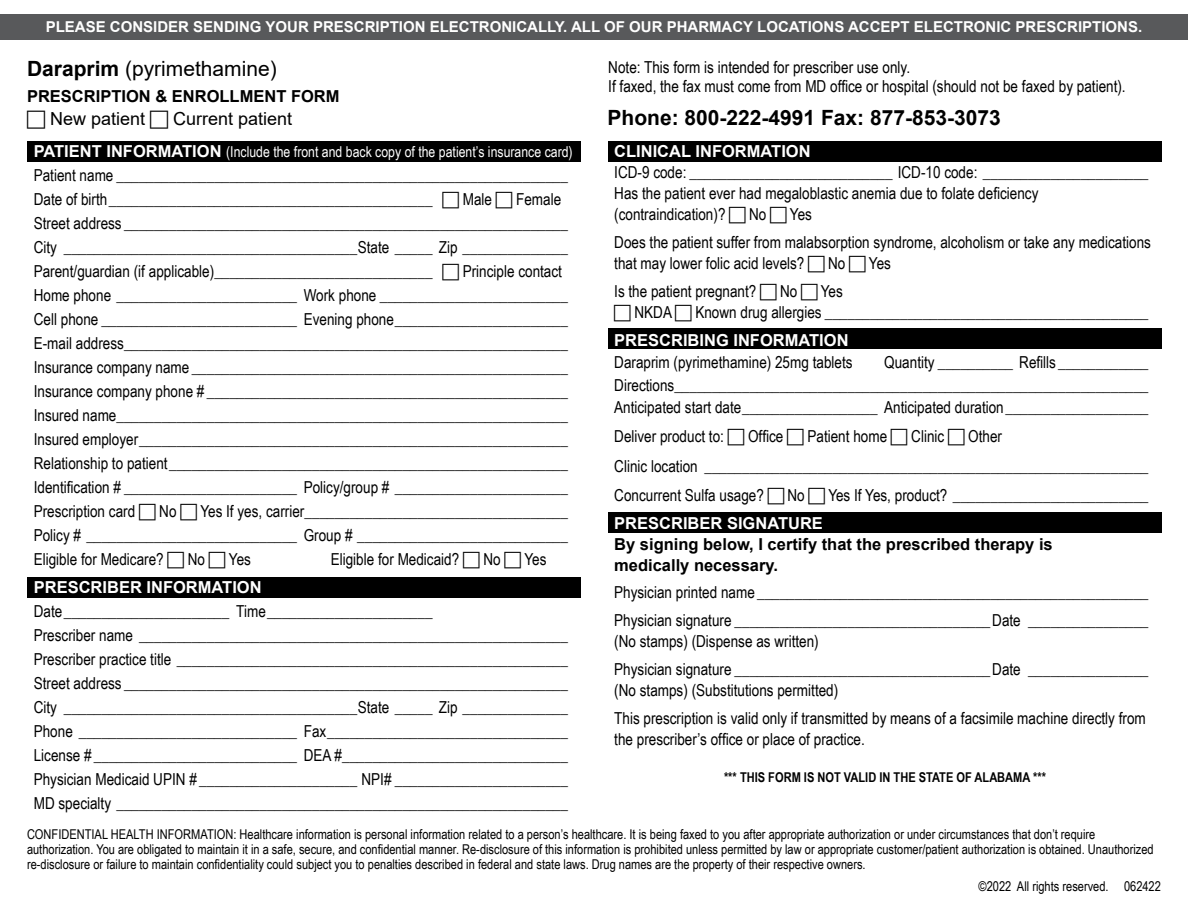
<style>
.page{position:relative;width:1188px;height:918px;background:#fff}
.page>*{position:absolute;margin:0;border:0;box-sizing:border-box;transform-origin:0 0}
.t1{font:700 21px "Arial";color:#000}
.t2{font:21px "Arial";color:#000}
.t3{font:18px "Arial";color:#000}
.t4{font:16.5px/24px "Arial Narrow";color:#000}
.t5{font:700 16.5px/21px "Arial";color:#000}
.t6{font:700 16.5px "Arial";color:#fff}
.t7{font:700 15px "Arial";color:#fff}
.t8{font:15px "Arial Narrow";color:#fff}
.t9{font:13.5px/15px "Arial Narrow";color:#000}
.t10{font:700 13.5px "Arial Narrow";color:#000}
.s1{font-weight:700}
.s2{font-family:"Arial";font-weight:700;font-size:16.5px}
</style>
<div class="page">
<div style="left:608px;top:142px;width:554px;height:20px;background:#000"></div>
<div style="left:608px;top:329px;width:554px;height:20px;background:#000"></div>
<div style="left:608px;top:513px;width:554px;height:20px;background:#000"></div>
<div style="left:27px;top:142px;width:553px;height:20px;background:#000"></div>
<div style="left:27px;top:578px;width:553px;height:20px;background:#000"></div>
<div style="left:0;top:14px;width:1188px;height:26px;background:#58595b"></div>
<p class="t7" style="left:46px;top:16px;width:1098px">PLEASE CONSIDER SENDING YOUR PRESCRIPTION ELECTRONICALLY. ALL OF OUR PHARMACY LOCATIONS ACCEPT ELECTRONIC PRESCRIPTIONS.</p>
<p class="t2" style="left:27px;top:54px;width:251px"><span class="s1">Daraprim</span> (pyrimethamine)</p>
<p class="t5" style="left:27px;top:86px;width:314px">PRESCRIPTION &amp; ENROLLMENT FORM</p>
<p class="t3" style="left:50px;top:106px;width:97px">New patient</p>
<p class="t3" style="left:173px;top:106px;width:121px">Current patient</p>
<p class="t8" style="left:34px;top:141px;width:540px"><span class="s2">PATIENT INFORMATION</span> (Include the front and back copy of the patient’s insurance card)</p>
<p class="t4" style="left:34px;top:163px;width:536px">Patient name ____________________________________________________________<br>Date of birth___________________________________________</p>
<p class="t4" style="left:608px;top:54px;width:303px">Note: This form is intended for prescriber use only.</p>
<p class="t4" style="left:608px;top:74px;width:519px">If faxed, the fax must come from MD office or hospital (should not be faxed by patient).</p>
<p class="t1" style="left:608px;top:103px;width:395px">Phone: 800-222-4991 Fax: 877-853-3073</p>
<p class="t6" style="left:614px;top:140px;width:198px">CLINICAL INFORMATION</p>
<p class="t4" style="left:614px;top:161px;width:536px;line-height:21px">ICD-9 code: ___________________________ ICD-10 code: ______________________<br>Has the patient ever had megaloblastic anemia due to folate deficiency (contraindication)?</p>
<p class="t4" style="left:34px;top:187px;width:536px;text-indent:482px">Female Street address ___________________________________________________________ City _______________________________________State _____ Zip ______________ Parent/guardian (if applicable)_____________________________</p>
<p class="t4" style="left:463px;top:187px;width:31px">Male</p>
<p class="t4" style="left:614px;top:200px;width:538px;line-height:27.8px;text-indent:176px">Yes<br>Does the patient suffer from malabsorption syndrome, alcoholism or take any medications</p>
<p class="t4" style="left:614px;top:251px;width:192px">that may lower folic acid levels?</p>
<p class="t4" style="left:828px;top:251px;width:19px">No</p>
<p class="t4" style="left:869px;top:251px;width:24px">Yes</p>
<p class="t4" style="left:614px;top:279px;width:144px">Is the patient pregnant?</p>
<p class="t4" style="left:780px;top:279px;width:19px">No</p>
<p class="t4" style="left:821px;top:279px;width:24px">Yes</p>
<p class="t4" style="left:635px;top:300px;width:39px">NKDA</p>
<p class="t4" style="left:695px;top:299px;width:455px">Known drug allergies ___________________________________________</p>
<p class="t6" style="left:614px;top:328px;width:236px">PRESCRIBING INFORMATION</p>
<p class="t4" style="left:614px;top:350px;width:240px">Daraprim (pyrimethamine) 25mg tablets</p>
<p class="t4" style="left:749px;top:202px;width:19px">No</p>
<p class="t4" style="left:34px;top:259px;width:536px;text-indent:429px">Principle contact Home phone ________________________ Work phone _________________________ Cell phone __________________________ Evening phone_______________________ E-mail address___________________________________________________________ Insurance company name __________________________________________________ Insurance company phone # ________________________________________________ Insured name____________________________________________________________ Insured employer_________________________________________________________ Relationship to patient_____________________________________________________ Identification # _______________________ Policy/group # _______________________ Prescription card</p>
<p class="t4" style="left:614px;top:350px;width:536px;line-height:22.5px;text-align:justify;text-indent:270px">Quantity __________ Refills ____________ Directions_______________________________________________________________ Anticipated start date__________________ Anticipated duration___________________</p>
<p class="t4" style="left:614px;top:424px;width:111px">Deliver product to:</p>
<p class="t4" style="left:748px;top:424px;width:37px">Office</p>
<p class="t4" style="left:807px;top:424px;width:81px">Patient home</p>
<p class="t4" style="left:911px;top:424px;width:35px">Clinic</p>
<p class="t4" style="left:614px;top:421px;width:536px;line-height:29.2px;text-indent:354px">Other<br>Clinic location ___________________________________________________________<br>Concurrent Sulfa usage?</p>
<p class="t4" style="left:788px;top:482px;width:19px">No</p>
<p class="t4" style="left:828px;top:482px;width:322px">Yes If Yes, product? __________________________</p>
<p class="t6" style="left:614px;top:511px;width:210px">PRESCRIBER SIGNATURE</p>
<p class="t5" style="left:614px;top:534px;width:440px">By signing below, I certify that the prescribed therapy is medically necessary.</p>
<p class="t4" style="left:614px;top:578px;width:536px;line-height:27.8px">Physician printed name ____________________________________________________<br>Physician signature __________________________________Date ________________</p>
<p class="t4" style="left:614px;top:627px;width:536px;line-height:27.8px">(No stamps) (Dispense as written)<br>Physician signature __________________________________Date ________________</p>
<p class="t4" style="left:614px;top:676px;width:533px;line-height:27.8px">(No stamps) (Substitutions permitted)<br>This prescription is valid only if transmitted by means of a facsimile machine directly from</p>
<p class="t4" style="left:614px;top:726px;width:252px">the prescriber’s office or place of practice.</p>
<p class="t4" style="left:34px;top:499px;width:536px;text-align:justify;text-indent:167px">Yes If yes, carrier___________________________________ Policy # ____________________________ Group # ____________________________ Eligible for Medicare?</p>
<p class="t4" style="left:159px;top:499px;width:19px">No</p>
<p class="t4" style="left:188px;top:547px;width:19px">No</p>
<p class="t4" style="left:229px;top:547px;width:24px">Yes</p>
<p class="t4" style="left:331px;top:547px;width:130px">Eligible for Medicaid?</p>
<p class="t4" style="left:483px;top:547px;width:19px">No</p>
<p class="t4" style="left:524px;top:547px;width:24px">Yes</p>
<p class="t6" style="left:34px;top:576px;width:229px">PRESCRIBER INFORMATION</p>
<p class="t4" style="left:34px;top:599px;width:536px">Date______________________ Time______________________<br>Prescriber name _________________________________________________________ Prescriber practice title ____________________________________________________ Street address ___________________________________________________________ City _______________________________________State _____ Zip ______________ Phone _____________________________ Fax________________________________ License # ___________________________ DEA #______________________________ Physician Medicaid UPIN # _____________________ NPI# _______________________ MD specialty ____________________________________________________________</p>
<p class="t9" style="left:27px;top:826px;width:1128px">CONFIDENTIAL HEALTH INFORMATION: Healthcare information is personal information related to a person’s healthcare. It is being faxed to you after appropriate authorization or under circumstances that don’t require authorization. You are obligated to maintain it in a safe, secure, and confidential manner. Re-disclosure of this information is prohibited unless permitted by law or appropriate customer/patient authorization is obtained. Unauthorized re-disclosure or failure to maintain confidentiality could subject you to penalties described in federal and state laws. Drug names are the property of their respective owners.</p>
<p class="t9" style="left:979px;top:878px;width:184px">©2022 All rights reserved. 062422</p>
<p class="t10" style="left:724px;top:767px;width:324px">*** THIS FORM IS NOT VALID IN THE STATE OF ALABAMA ***</p>
</div>
